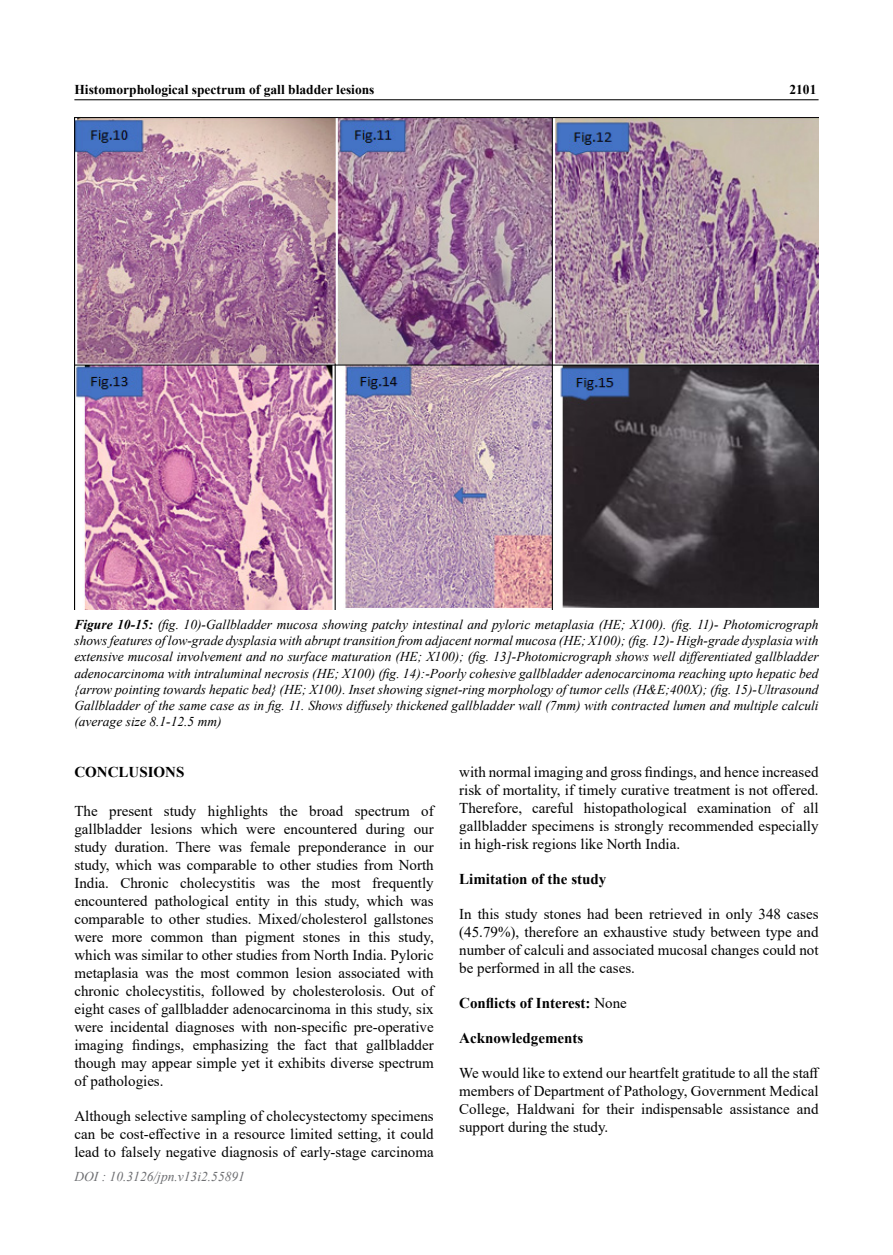
<style>
.page{position:relative;width:893px;height:1255px;background:#fff}
.page>*{position:absolute;margin:0;border:0;box-sizing:border-box;transform-origin:0 0}
.t1{font:15px/18px "Times New Roman";color:#000;text-align:justify}
.t2{font:700 15px "Times New Roman";color:#000}
.t3{font:italic 13.5px/16.2px "Times New Roman";color:#000;text-align:justify}
.t4{font:700 13.5px "Times New Roman";color:#000}
.t5{font:italic 13.5px "Times New Roman";color:#6d6e71}
.s1{font-weight:700}
.s2{font-weight:400}
</style>
<div class="page">
<hr style="left:74px;top:99px;width:745px;height:1px;background:#000">
<img style="left:74px;top:117px;width:745px;height:492px">
<p class="t4" style="left:74px;top:80px;width:302px">Histomorphological spectrum of gall bladder lesions</p>
<p class="t4" style="left:789px;top:80px;width:28px">2101</p>
<p class="t3" style="left:74px;top:616px;width:746px"><span class="s1">Figure 10-15:</span> (fig. 10)-Gallbladder mucosa showing patchy intestinal and pyloric metaplasia (HE; X100). (fig. 11)- Photomicrograph shows features of low-grade dysplasia with abrupt transition from adjacent normal mucosa (HE; X100); (fig. 12)- High-grade dysplasia with extensive mucosal involvement and no surface maturation (HE; X100); (fig. 13]-Photomicrograph shows well differentiated gallbladder adenocarcinoma with intraluminal necrosis (HE; X100) (fig. 14):-Poorly cohesive gallbladder adenocarcinoma reaching upto hepatic bed {arrow pointing towards hepatic bed} (HE; X100). Inset showing signet-ring morphology of tumor cells (H&amp;E;400X); (fig. 15)-Ultrasound Gallbladder of the same case as in fig. 11. Shows diffusely thickened gallbladder wall (7mm) with contracted lumen and multiple calculi (average size 8.1-12.5 mm)</p>
<p class="t2" style="left:74px;top:760px;width:112px">CONCLUSIONS</p>
<p class="t1" style="left:74px;top:801px;width:361px">The present study highlights the broad spectrum of gallbladder lesions which were encountered during our study duration. There was female preponderance in our study, which was comparable to other studies from North India. Chronic cholecystitis was the most frequently encountered pathological entity in this study, which was comparable to other studies. Mixed/cholesterol gallstones were more common than pigment stones in this study, which was similar to other studies from North India. Pyloric metaplasia was the most common lesion associated with chronic cholecystitis, followed by cholesterolosis. Out of eight cases of gallbladder adenocarcinoma in this study, six were incidental diagnoses with non-specific pre-operative imaging findings, emphasizing the fact that gallbladder though may appear simple yet it exhibits diverse spectrum of pathologies.</p>
<p class="t1" style="left:74px;top:1106px;width:361px">Although selective sampling of cholecystectomy specimens can be cost-effective in a resource limited setting, it could lead to falsely negative diagnosis of early-stage carcinoma</p>
<p class="t1" style="left:459px;top:762px;width:361px">with normal imaging and gross findings, and hence increased risk of mortality, if timely curative treatment is not offered.<br>Therefore, careful histopathological examination of all gallbladder specimens is strongly recommended especially in high-risk regions like North India.</p>
<p class="t2" style="left:459px;top:868px;width:149px">Limitation of the study</p>
<p class="t1" style="left:459px;top:904px;width:361px">In this study stones had been retrieved in only 348 cases (45.79%), therefore an exhaustive study between type and number of calculi and associated mucosal changes could not be performed in all the cases.</p>
<p class="t2" style="left:459px;top:992px;width:169px">Conflicts of Interest: <span class="s2">None</span></p>
<p class="t2" style="left:459px;top:1027px;width:126px">Acknowledgements</p>
<p class="t1" style="left:459px;top:1063px;width:362px">We would like to extend our heartfelt gratitude to all the staff members of Department of Pathology, Government Medical College, Haldwani for their indispensable assistance and support during the study.</p>
<p class="t5" style="left:74px;top:1167px;width:172px">DOI : 10.3126/jpn.v13i2.55891</p>
</div>
